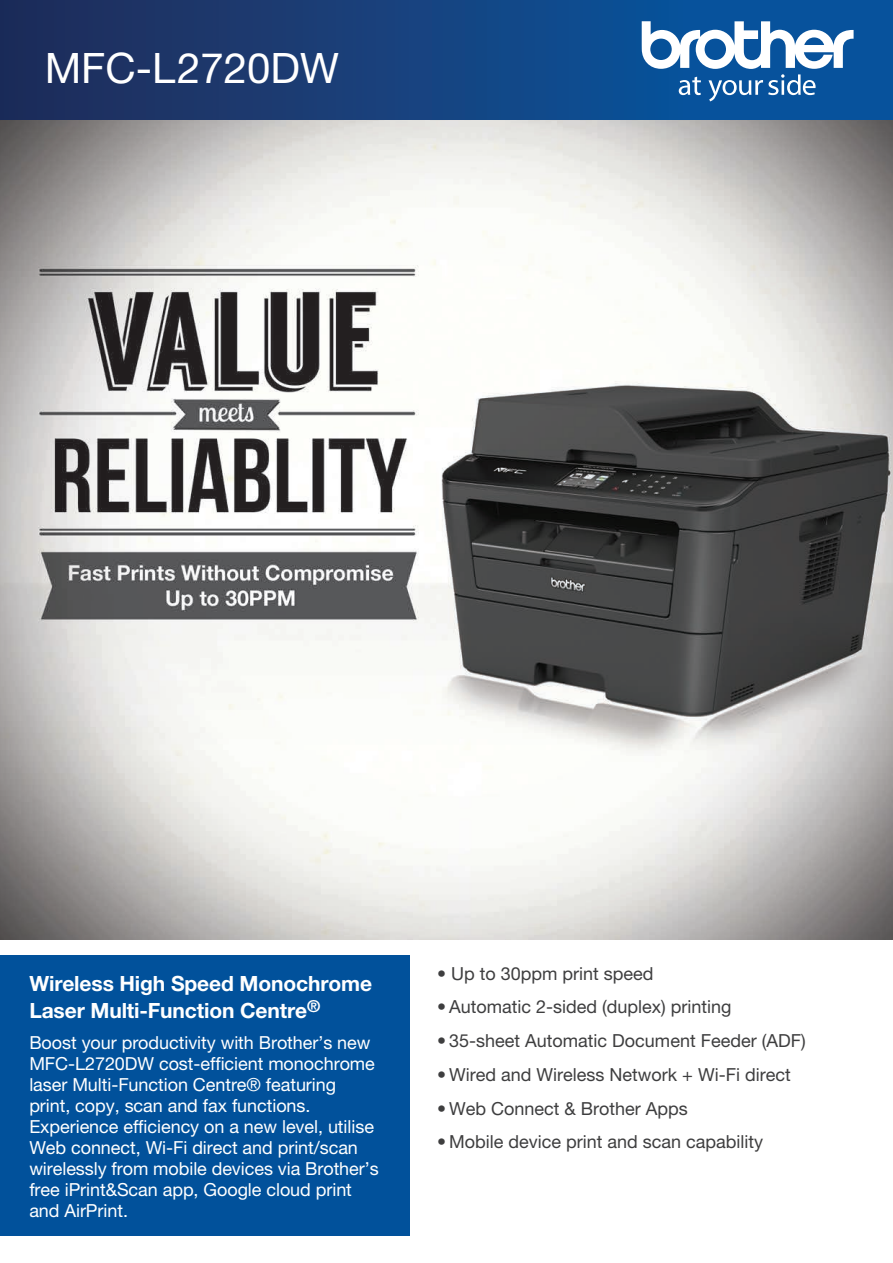
<style>
.page{position:relative;width:893px;height:1263px;background:#fff}
.page>*{position:absolute;margin:0;border:0;box-sizing:border-box;transform-origin:0 0}
.t1{font:42px "Helvetica Neue LT Std";color:#fff}
.t2{font:700 21px/27px "Helvetica Neue";letter-spacing:-.005em;color:#fff}
.t3{font:18px/21px "Helvetica Neue";letter-spacing:-.005em;color:#fff}
.t4{font:18px "Helvetica Neue LT Std";color:#3e3e3f}
</style>
<div class="page">
<img style="left:0;top:120px;width:893px;height:819px">
<div style="left:693px;top:0;width:200px;height:120px;background:#07529c"></div>
<div style="left:0;top:0;width:694px;height:120px;background:linear-gradient(to right,#222b57,#0b539b)"></div>
<div style="left:0;top:955px;width:410px;height:281px;background:#01519b"></div>
<svg style="left:642px;top:21px;width:212px;height:80px"></svg>
<h1 class="t1" style="left:45px;top:43px;width:296px">MFC-L2720DW</h1>
<p class="t2" style="left:29px;top:969px;width:344px">Wireless High Speed Monochrome<br>Laser Multi-Function Centre<sup>®</sup></p>
<p class="t3" style="left:29px;top:1032px;width:351px">Boost your productivity with Brother’s new MFC-L2720DW cost-efficient monochrome laser Multi-Function Centre® featuring print, copy, scan and fax functions.<br>Experience efficiency on a new level, utilise Web connect, Wi-Fi direct and print/scan wirelessly from mobile devices via Brother’s free iPrint&amp;Scan app, Google cloud print and AirPrint.</p>
<p class="t4" style="left:437px;top:962px;width:218px">• Up to 30ppm print speed</p>
<p class="t4" style="left:437px;top:996px;width:296px">• Automatic 2-sided (duplex) printing</p>
<p class="t4" style="left:437px;top:1030px;width:370px">• 35-sheet Automatic Document Feeder (ADF)</p>
<p class="t4" style="left:437px;top:1064px;width:355px">• Wired and Wireless Network + Wi-Fi direct</p>
<p class="t4" style="left:437px;top:1097px;width:252px">• Web Connect &amp; Brother Apps</p>
<p class="t4" style="left:437px;top:1131px;width:328px">• Mobile device print and scan capability</p>
</div>
